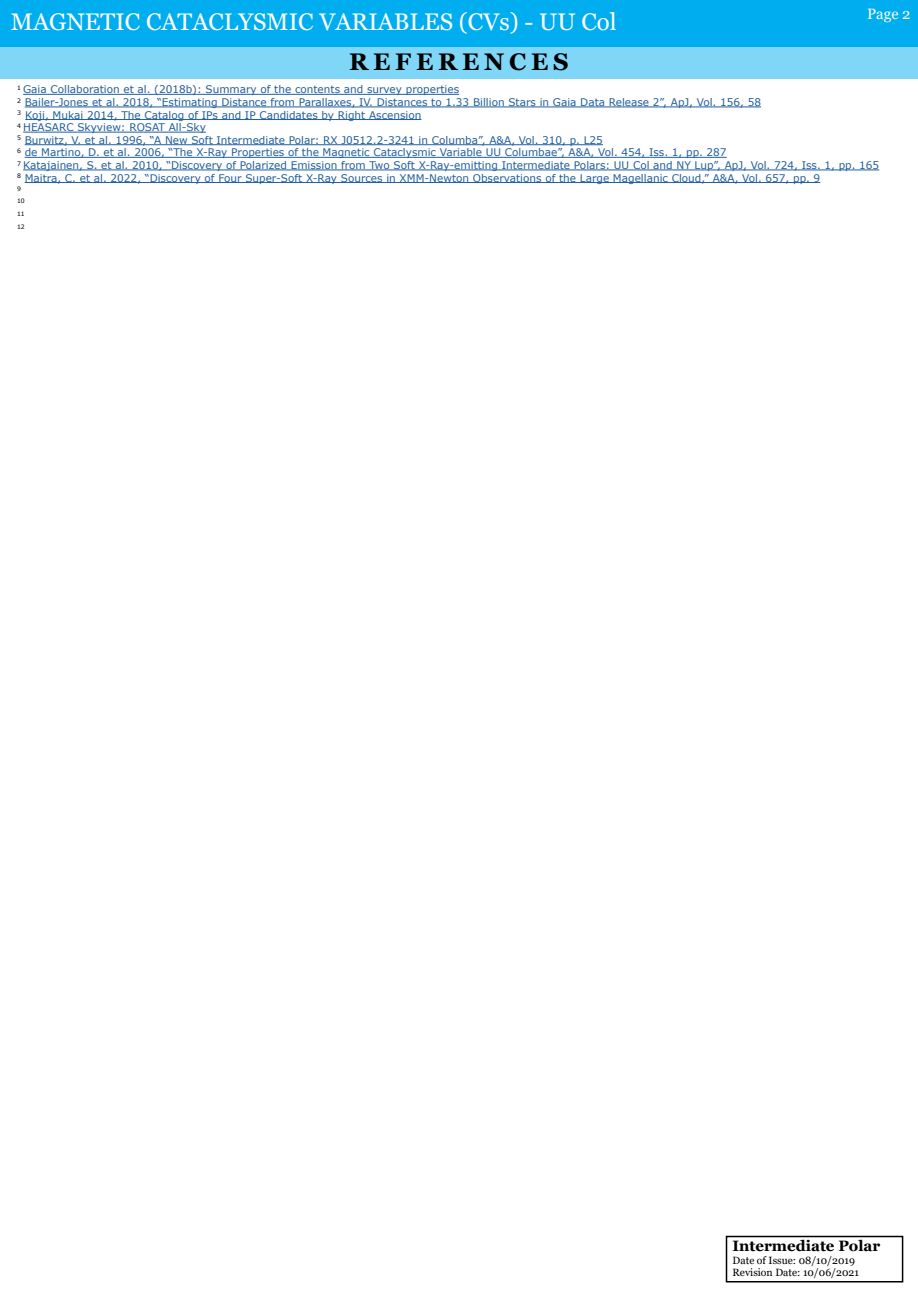
<style>
.page{position:relative;width:918px;height:1296px;background:#fff}
.page>*{position:absolute;margin:0;border:0;box-sizing:border-box;transform-origin:0 0}
.t1{font:24px "Georgia";color:#fff}
.t2{font:700 24px "Georgia";letter-spacing:.2em;color:#000}
.t3{font:700 15px "Georgia";color:#000}
.t4{font:15px "Georgia";color:#fff}
.t5{font:10.5px/12.6px "Verdana";color:#215e9e}
.t6{font:10.5px/12.6px "Georgia";color:#000}
.t7{font:6.15px/12.6px "Verdana";color:#000}
</style>
<div class="page">
<div style="left:0;top:0;width:918px;height:47px;background:#00aeef"></div>
<div style="left:0;top:46px;width:918px;height:33px;background:#80d6f7"></div>
<hr style="left:23px;top:94px;width:436px;height:1px;background:#215e9e">
<hr style="left:25px;top:107px;width:736px;height:1px;background:#215e9e">
<hr style="left:25px;top:119px;width:396px;height:1px;background:#215e9e">
<hr style="left:23px;top:132px;width:183px;height:1px;background:#215e9e">
<hr style="left:25px;top:144px;width:578px;height:1px;background:#215e9e">
<hr style="left:25px;top:157px;width:702px;height:1px;background:#215e9e">
<hr style="left:23px;top:170px;width:856px;height:1px;background:#215e9e">
<hr style="left:25px;top:182px;width:795px;height:1px;background:#215e9e">
<div style="left:726px;top:1236px;width:177px;height:46px;border:2px solid #000"></div>
<h1 class="t1" style="left:11px;top:7px;width:607px">MAGNETIC CATACLYSMIC VARIABLES (CVs) - UU Col</h1>
<h2 class="t4" style="left:867px;top:5px;width:45px">Page 2</h2>
<h1 class="t2" style="left:349px;top:46px;width:221px">REFERENCES</h1>
<p class="t5" style="left:17px;top:83px;width:864px"><sup>1</sup> Gaia Collaboration et al. (2018b): Summary of the contents and survey properties<br><sup>2</sup> Bailer-Jones et al. 2018, “Estimating Distance from Parallaxes, IV. Distances to 1.33 Billion Stars in Gaia Data Release 2”, ApJ, Vol. 156, 58<br><sup>3</sup> Koji, Mukai 2014, The Catalog of IPs and IP Candidates by Right Ascension<br><sup>4</sup> HEASARC Skyview: ROSAT All-Sky<br><sup>5</sup> Burwitz, V. et al. 1996, “A New Soft Intermediate Polar: RX J0512.2-3241 in Columba”, A&amp;A, Vol. 310, p. L25<br><sup>6</sup> de Martino, D. et al. 2006, “The X-Ray Properties of the Magnetic Cataclysmic Variable UU Columbae”, A&amp;A, Vol. 454, Iss. 1, pp. 287<br><sup>7</sup> Katajainen, S. et al. 2010, “Discovery of Polarized Emission from Two Soft X-Ray-emitting Intermediate Polars: UU Col and NY Lup”, ApJ, Vol. 724, Iss. 1, pp. 165<br><sup>8</sup> Maitra, C. et al. 2022, “Discovery of Four Super-Soft X-Ray Sources in XMM-Newton Observations of the Large Magellanic Cloud,” A&amp;A, Vol. 657, pp. 9</p>
<p class="t7" style="left:17px;top:182px;width:9px">9<br>10<br>11<br>12</p>
<h2 class="t3" style="left:733px;top:1236px;width:149px">Intermediate Polar</h2>
<p class="t6" style="left:733px;top:1254px;width:128px">Date of Issue: 08/10/2019<br>Revision Date: 10/06/2021</p>
</div>
